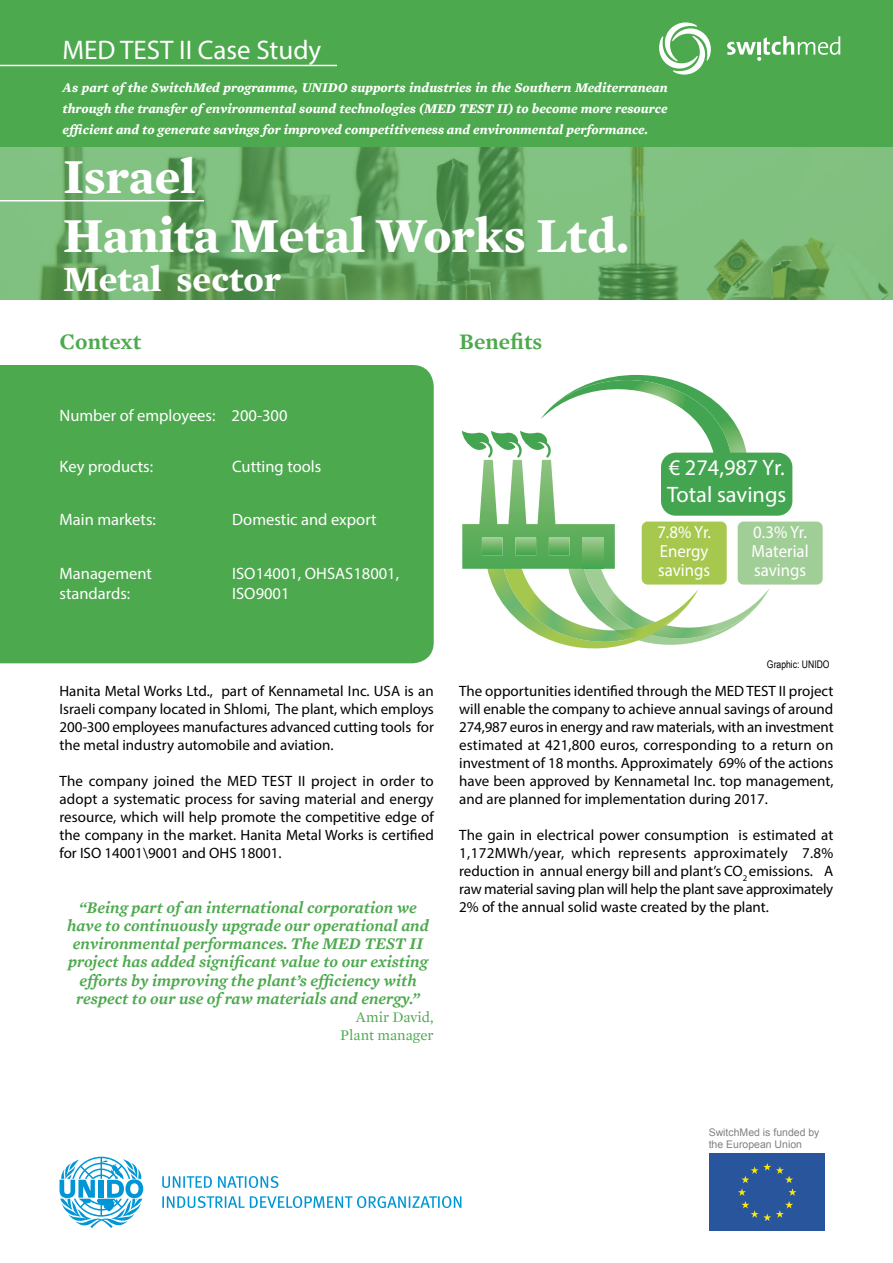
<style>
.page{position:relative;width:893px;height:1263px;background:#fff}
.page>*{position:absolute;margin:0;border:0;box-sizing:border-box;transform-origin:0 0}
.t1{font:700 49.5px "Mercury Text G1";color:#fff}
.t2{font:700 36px "Mercury Text G1";color:#fff}
.t3{font:27px "Myriad Pro";color:#fff}
.t4{font:600 22.5px "Mercury Text G1";color:#4da94e}
.t5{font:22.35px/26.8px "Myriad Pro";color:#fff}
.t6{font:17.55px/19.2px "Myriad Pro";color:#fff;scale:.95 1}
.t7{font:italic 600 16.5px/18px "Mercury Text G1";color:#4da94e;text-align:center}
.t8{font:16.5px/19.8px "Myriad Pro";color:#fff}
.t9{font:15px/18px "Myriad Pro";color:#000;text-align:justify}
.t10{font:15px/18px "Mercury Text G1 Roman SC";color:#4da94e;text-align:right}
.t11{font:italic 700 13.5px/21px "Mercury Text G1";color:#fff;text-align:justify}
.t12{font:10.5px/12.6px "Arial";color:#81817e}
.t13{font:10.5px "Arial Narrow";color:#000}
</style>
<div class="page">
<div style="left:0;top:0;width:893px;height:147px;background:#4da94e"></div>
<svg style="left:659px;top:22px;width:52px;height:53px"></svg>
<svg style="left:727px;top:36px;width:113px;height:25px"></svg>
<div style="left:661px;top:453px;width:131px;height:63px;background:#44a551;border-radius:15px"></div>
<svg style="left:462px;top:374px;width:308px;height:275px"></svg>
<div style="left:642px;top:521px;width:85px;height:64px;background:#a7c84f;border-radius:6px"></div>
<div style="left:738px;top:521px;width:85px;height:64px;background:#a1ce96;border-radius:6px"></div>
<hr style="left:0;top:65px;width:337px;height:1px;background:#fff">
<svg style="left:709px;top:1153px;width:116px;height:1px"></svg>
<div style="left:709px;top:1154px;width:116px;height:77px;background:#29559c"></div>
<svg style="left:738px;top:1163px;width:58px;height:58px"></svg>
<svg style="left:0;top:147px;width:893px;height:152px;background:#72b16f"></svg>
<hr style="left:0;top:200px;width:204px;height:1px;background:#fff">
<svg style="left:162px;top:1196px;width:299px;height:12px"></svg>
<svg style="left:162px;top:1176px;width:117px;height:12px"></svg>
<svg style="left:60px;top:1157px;width:83px;height:71px"></svg>
<div style="left:0;top:365px;width:434px;height:298px;background:#4da94e"></div>
<h3 class="t3" style="left:63px;top:33px;width:260px">MED TEST II Case Study</h3>
<p class="t11" style="left:63px;top:77px;width:607px">As part of the SwitchMed programme, UNIDO supports industries in the Southern Mediterranean through the transfer of environmental sound technologies (MED TEST II) to become more resource efficient and to generate savings for improved competitiveness and environmental performance.</p>
<h1 class="t1" style="left:63px;top:146px;width:134px">Israel</h1>
<h1 class="t1" style="left:63px;top:205px;width:567px">Hanita Metal Works Ltd.</h1>
<h2 class="t2" style="left:63px;top:256px;width:220px">Metal sector</h2>
<h3 class="t4" style="left:60px;top:328px;width:83px">Context</h3>
<p class="t8" style="left:60px;top:405px;width:229px">Number of employees: 200-300</p>
<p class="t8" style="left:60px;top:456px;width:95px">Key products:</p>
<p class="t8" style="left:232px;top:456px;width:91px">Cutting tools</p>
<p class="t8" style="left:60px;top:510px;width:98px">Main markets:</p>
<p class="t8" style="left:232px;top:510px;width:146px">Domestic and export</p>
<p class="t8" style="left:232px;top:563px;width:168px">ISO14001, OHSAS18001,<br>ISO9001</p>
<p class="t8" style="left:60px;top:564px;width:94px">Management standards:</p>
<p class="t9" style="left:60px;top:682px;width:376px">Hanita Metal Works Ltd., part of Kennametal Inc. USA is an Israeli company located in Shlomi, The plant, which employs 200-300 employees manufactures advanced cutting tools for the metal industry automobile and aviation.</p>
<p class="t9" style="left:60px;top:772px;width:376px">The company joined the MED TEST II project in order to adopt a systematic process for saving material and energy resource, which will help promote the competitive edge of the company in the market. Hanita Metal Works is certified for ISO 14001\9001 and OHS 18001.</p>
<p class="t7" style="left:67px;top:899px;width:363px">“Being part of an international corporation we have to continuously upgrade our operational and environmental performances. The MED TEST II project has added significant value to our existing efforts by improving the plant’s efficiency with respect to our use of raw materials and energy.”</p>
<p class="t10" style="left:340px;top:1007px;width:95px">Amir David,<br>Plant manager</p>
<h3 class="t4" style="left:459px;top:328px;width:85px">Benefits</h3>
<h3 class="t5" style="left:667px;top:454px;width:121px">€ 274,987 Yr.<br>Total savings</h3>
<p class="t6" style="left:752px;top:522px;width:62px;text-align:justify">0.3% Yr.<br>Material savings</p>
<p class="t6" style="left:657px;top:522px;width:58px">7.8% Yr.<br>Energy savings</p>
<p class="t13" style="left:767px;top:657px;width:64px">Graphic: UNIDO</p>
<p class="t9" style="left:459px;top:682px;width:376px">The opportunities identified through the MED TEST II project will enable the company to achieve annual savings of around 274,987 euros in energy and raw materials, with an investment estimated at 421,800 euros, corresponding to a return on investment of 18 months. Approximately 69% of the actions have been approved by Kennametal Inc. top management, and are planned for implementation during 2017.</p>
<p class="t9" style="left:459px;top:826px;width:376px">The gain in electrical power consumption is estimated at 1,172MWh/year, which represents approximately 7.8% reduction in annual energy bill and plant’s CO<sub>2</sub> emissions. A raw material saving plan will help the plant save approximately 2% of the annual solid waste created by the plant.</p>
<p class="t12" style="left:709px;top:1126px;width:112px">SwitchMed is funded by the European Union</p>
</div>
